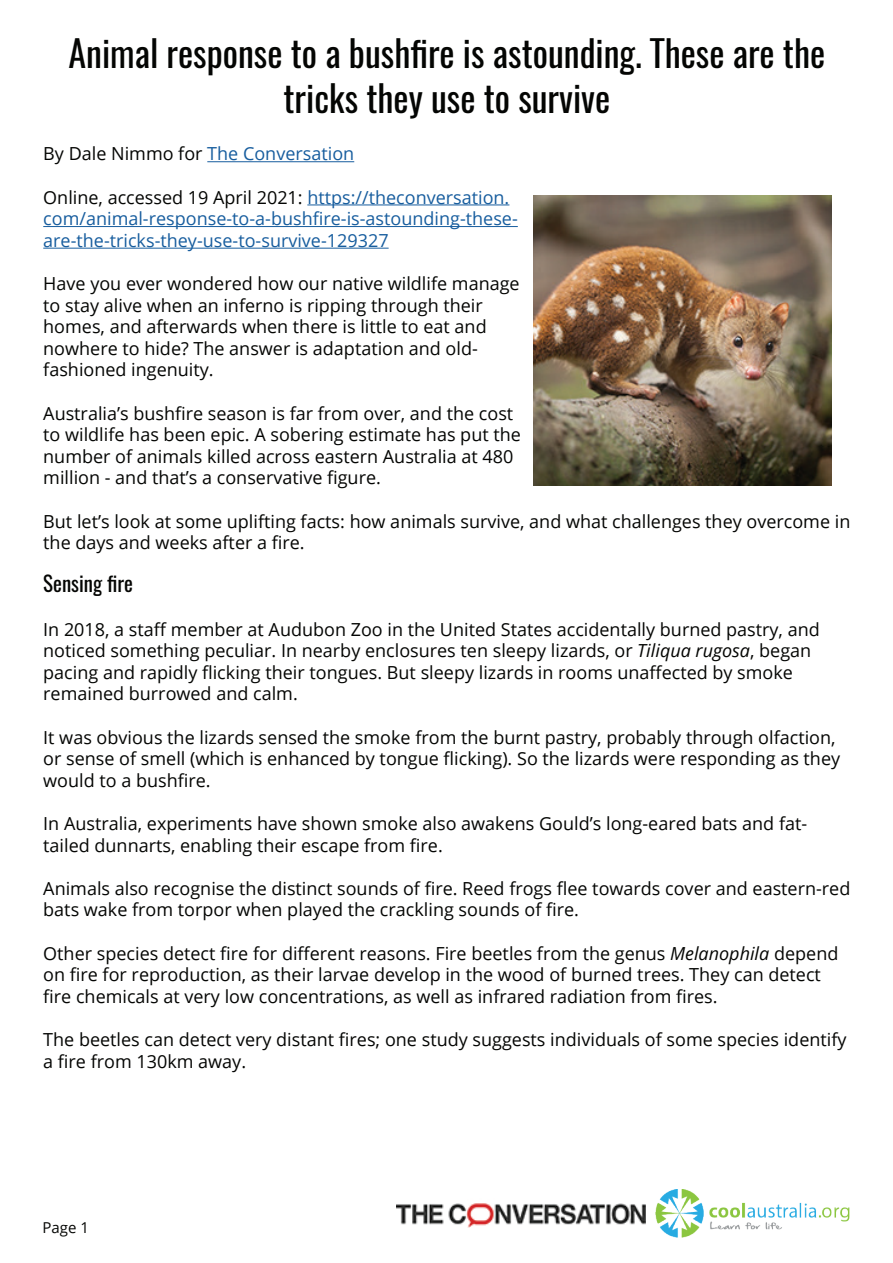
<style>
.page{position:relative;width:893px;height:1263px;background:#fff}
.page>*{position:absolute;margin:0;border:0;box-sizing:border-box;transform-origin:0 0}
.t1{font:36px/45px "Oswald";color:#040503;text-align:center}
.t2{font:21px "Oswald";color:#040503}
.t3{font:18px/21.6px "Open Sans";color:#040503}
.t4{font:18px/21.6px "Open Sans";color:#175d9e}
.t5{font:15px "Open Sans";color:#040503}
.s1{color:#040503}
.s2{font-style:italic}
</style>
<div class="page">
<img style="left:655px;top:1189px;width:195px;height:49px">
<hr style="left:207px;top:161px;width:147px;height:1px;background:#175d9e">
<hr style="left:307px;top:204px;width:202px;height:1px;background:#175d9e">
<hr style="left:43px;top:226px;width:475px;height:1px;background:#175d9e">
<hr style="left:43px;top:248px;width:346px;height:1px;background:#175d9e">
<img style="left:533px;top:195px;width:298px;height:290px">
<img style="left:396px;top:1203px;width:249px;height:24px">
<h1 class="t1" style="left:69px;top:31px;width:758px">Animal response to a bushfire is astounding. These are the tricks they use to survive</h1>
<p class="t4" style="left:43px;top:143px;width:312px"><span class="s1">By Dale Nimmo for</span> The Conversation</p>
<p class="t4" style="left:43px;top:186px;width:476px"><span class="s1">Online, accessed 19 April 2021:</span> https://theconversation. com/animal-response-to-a-bushfire-is-astounding-these&shy;are-the-tricks-they-use-to-survive-129327</p>
<p class="t3" style="left:43px;top:272px;width:478px">Have you ever wondered how our native wildlife manage to stay alive when an inferno is ripping through their homes, and afterwards when there is little to eat and nowhere to hide? The answer is adaptation and old&shy;fashioned ingenuity.</p>
<p class="t3" style="left:43px;top:402px;width:479px">Australia’s bushfire season is far from over, and the cost to wildlife has been epic. A sobering estimate has put the number of animals killed across eastern Australia at 480 million - and that’s a conservative figure.</p>
<p class="t3" style="left:43px;top:510px;width:809px">But let’s look at some uplifting facts: how animals survive, and what challenges they overcome in the days and weeks after a fire.</p>
<p class="t2" style="left:43px;top:569px;width:91px">Sensing fire</p>
<p class="t3" style="left:43px;top:618px;width:778px">In 2018, a staff member at Audubon Zoo in the United States accidentally burned pastry, and noticed something peculiar. In nearby enclosures ten sleepy lizards, or <span class="s2">Tiliqua rugosa</span>, began pacing and rapidly flicking their tongues. But sleepy lizards in rooms unaffected by smoke remained burrowed and calm.</p>
<p class="t3" style="left:43px;top:726px;width:798px">It was obvious the lizards sensed the smoke from the burnt pastry, probably through olfaction, or sense of smell (which is enhanced by tongue flicking). So the lizards were responding as they would to a bushfire.</p>
<p class="t3" style="left:43px;top:812px;width:765px">In Australia, experiments have shown smoke also awakens Gould’s long-eared bats and fat&shy;tailed dunnarts, enabling their escape from fire.</p>
<p class="t3" style="left:43px;top:877px;width:809px">Animals also recognise the distinct sounds of fire. Reed frogs flee towards cover and eastern-red bats wake from torpor when played the crackling sounds of fire.</p>
<p class="t3" style="left:43px;top:942px;width:797px">Other species detect fire for different reasons. Fire beetles from the genus <span class="s2">Melanophila</span> depend on fire for reproduction, as their larvae develop in the wood of burned trees. They can detect fire chemicals at very low concentrations, as well as infrared radiation from fires.</p>
<p class="t3" style="left:43px;top:1028px;width:805px">The beetles can detect very distant fires; one study suggests individuals of some species identify a fire from 130km away.</p>
<p class="t5" style="left:43px;top:1217px;width:48px">Page 1</p>
</div>
